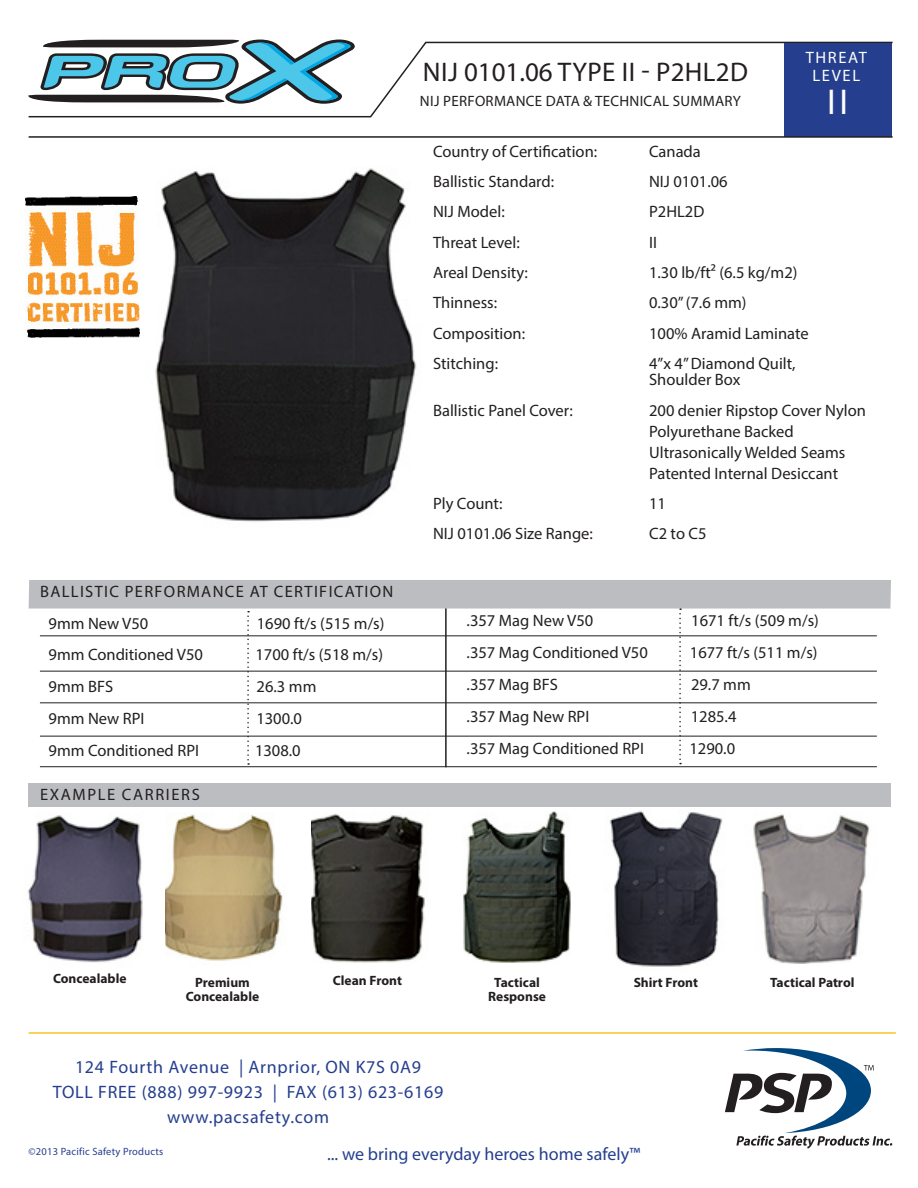
<style>
.page{position:relative;width:918px;height:1188px;background:#fff}
.page>*{position:absolute;margin:0;border:0;box-sizing:border-box;transform-origin:0 0}
.t1{font:36px "Myriad Pro";color:#fff}
.t2{font:27px "Myriad Pro";letter-spacing:.01em;color:#231f20}
.t3{font:18px "Myriad Pro";letter-spacing:.04em;color:#253f8e}
.t4{font:18px "Myriad Pro";color:#253f8e}
.t5{font:16.5px/21px "Myriad Pro";color:#231f20}
.t6{font:16.5px "Myriad Pro";letter-spacing:.08em;color:#231f20}
.t7{font:16.5px "Myriad Pro";letter-spacing:.1em;color:#231f20}
.t8{font:16.5px "Myriad Pro";letter-spacing:.1em;color:#fff}
.t9{font:15px "Myriad Pro";letter-spacing:.02em;color:#231f20}
.t10{font:700 13.5px "Myriad Pro";color:#231f20}
.t11{font:10.5px "Myriad Pro";letter-spacing:.02em;color:#253f8e}
</style>
<div class="page">
<img style="left:139px;top:168px;width:277px;height:354px">
<svg style="left:28px;top:41px;width:865px;height:77px"></svg>
<div style="left:784px;top:43px;width:108px;height:93px;background:#253f8e"></div>
<hr style="left:29px;top:136px;width:864px;height:2px;background:#231f20">
<hr style="left:40px;top:766px;width:837px;height:1px;background:#231f20">
<hr style="left:445px;top:608px;width:2px;height:159px;background:#231f20">
<svg style="left:29px;top:580px;width:862px;height:185px"></svg>
<div style="left:29px;top:783px;width:862px;height:24px;background:#bcbdc0"></div>
<svg style="left:725px;top:1048px;width:167px;height:101px"></svg>
<hr style="left:29px;top:1032px;width:867px;height:2px;background:#fec422">
<img style="left:25px;top:196px;width:114px;height:142px">
<img style="left:165px;top:814px;width:118px;height:147px">
<img style="left:311px;top:813px;width:114px;height:150px">
<img style="left:463px;top:812px;width:108px;height:151px">
<img style="left:609px;top:810px;width:114px;height:157px">
<img style="left:753px;top:814px;width:117px;height:149px">
<img style="left:27px;top:815px;width:116px;height:148px">
<img style="left:28px;top:104px;width:209px;height:8px">
<svg style="left:28px;top:40px;width:327px;height:64px"></svg>
<p class="t2" style="left:423px;top:55px;width:327px">NIJ 0101.06 TYPE II - P2HL2D</p>
<p class="t9" style="left:420px;top:91px;width:322px">NIJ PERFORMANCE DATA &amp; TECHNICAL SUMMARY</p>
<p class="t8" style="left:806px;top:47px;width:63px">THREAT</p>
<p class="t8" style="left:812px;top:65px;width:49px">LEVEL</p>
<p class="t1" style="left:827px;top:80px;width:22px">II</p>
<p class="t6" style="left:40px;top:582px;width:355px">BALLISTIC PERFORMANCE AT CERTIFICATION</p>
<p class="t5" style="left:49px;top:612px;width:101px">9mm New V50</p>
<p class="t5" style="left:257px;top:612px;width:129px">1690 ft/s (515 m/s)</p>
<p class="t5" style="left:49px;top:644px;width:156px">9mm Conditioned V50</p>
<p class="t5" style="left:255px;top:644px;width:129px">1700 ft/s (518 m/s)</p>
<p class="t5" style="left:49px;top:676px;width:66px">9mm BFS</p>
<p class="t5" style="left:257px;top:676px;width:61px">26.3 mm</p>
<p class="t5" style="left:49px;top:708px;width:97px">9mm New RPI</p>
<p class="t5" style="left:256px;top:708px;width:47px">1300.0</p>
<p class="t5" style="left:49px;top:739px;width:152px">9mm Conditioned RPI</p>
<p class="t5" style="left:255px;top:739px;width:47px">1308.0</p>
<p class="t7" style="left:40px;top:785px;width:161px">EXAMPLE CARRIERS</p>
<p class="t5" style="left:433px;top:141px;width:166px">Country of Certification:</p>
<p class="t5" style="left:649px;top:141px;width:53px">Canada</p>
<p class="t5" style="left:433px;top:171px;width:123px">Ballistic Standard:</p>
<p class="t5" style="left:649px;top:171px;width:80px">NIJ 0101.06</p>
<p class="t5" style="left:433px;top:201px;width:73px">NIJ Model:</p>
<p class="t5" style="left:649px;top:201px;width:57px">P2HL2D</p>
<p class="t5" style="left:433px;top:231px;width:88px">Threat Level:</p>
<p class="t5" style="left:649px;top:231px;width:9px">II</p>
<p class="t5" style="left:433px;top:262px;width:96px">Areal Density:</p>
<p class="t5" style="left:649px;top:262px;width:150px">1.30 lb/ft² (6.5 kg/m2)</p>
<p class="t5" style="left:433px;top:292px;width:66px">Thinness:</p>
<p class="t5" style="left:649px;top:292px;width:99px">0.30” (7.6 mm)</p>
<p class="t5" style="left:433px;top:322px;width:94px">Composition:</p>
<p class="t5" style="left:649px;top:322px;width:161px">100% Aramid Laminate</p>
<p class="t5" style="left:433px;top:353px;width:66px">Stitching:</p>
<p class="t5" style="left:649px;top:353px;width:148px">4”x 4” Diamond Quilt,</p>
<p class="t5" style="left:649px;top:369px;width:93px">Shoulder Box</p>
<p class="t5" style="left:433px;top:399px;width:141px">Ballistic Panel Cover:</p>
<p class="t5" style="left:649px;top:399px;width:218px">200 denier Ripstop Cover Nylon<br>Polyurethane Backed</p>
<p class="t5" style="left:649px;top:441px;width:198px">Ultrasonically Welded Seams</p>
<p class="t5" style="left:649px;top:462px;width:191px">Patented Internal Desiccant</p>
<p class="t5" style="left:433px;top:493px;width:71px">Ply Count:</p>
<p class="t5" style="left:649px;top:493px;width:18px">11</p>
<p class="t5" style="left:433px;top:523px;width:161px">NIJ 0101.06 Size Range:</p>
<p class="t5" style="left:649px;top:523px;width:59px">C2 to C5</p>
<p class="t5" style="left:467px;top:610px;width:128px">.357 Mag New V50</p>
<p class="t5" style="left:691px;top:610px;width:129px">1671 ft/s (509 m/s)</p>
<p class="t5" style="left:467px;top:642px;width:183px">.357 Mag Conditioned V50</p>
<p class="t5" style="left:690px;top:642px;width:129px">1677 ft/s (511 m/s)</p>
<p class="t5" style="left:467px;top:674px;width:93px">.357 Mag BFS</p>
<p class="t5" style="left:691px;top:674px;width:61px">29.7 mm</p>
<p class="t5" style="left:467px;top:706px;width:124px">.357 Mag New RPI</p>
<p class="t5" style="left:691px;top:706px;width:47px">1285.4</p>
<p class="t5" style="left:467px;top:737px;width:179px">.357 Mag Conditioned RPI</p>
<p class="t5" style="left:689px;top:737px;width:47px">1290.0</p>
<p class="t10" style="left:53px;top:969px;width:75px">Concealable</p>
<p class="t10" style="left:195px;top:974px;width:56px">Premium</p>
<p class="t10" style="left:634px;top:974px;width:66px">Shirt Front</p>
<p class="t10" style="left:186px;top:987px;width:75px">Concealable</p>
<p class="t10" style="left:333px;top:971px;width:71px">Clean Front</p>
<p class="t10" style="left:494px;top:974px;width:47px">Tactical</p>
<p class="t10" style="left:488px;top:987px;width:59px">Response</p>
<p class="t3" style="left:75px;top:1056px;width:348px">124 Fourth Avenue | Arnprior, ON K7S 0A9</p>
<p class="t3" style="left:53px;top:1081px;width:392px">TOLL FREE (888) 997-9923 | FAX (613) 623-6169</p>
<p class="t3" style="left:167px;top:1106px;width:164px">www.pacsafety.com</p>
<p class="t11" style="left:29px;top:1145px;width:136px">©2013 Pacific Safety Products</p>
<p class="t4" style="left:327px;top:1143px;width:315px">... we bring everyday heroes home safely™</p>
<p class="t10" style="left:770px;top:974px;width:86px">Tactical Patrol</p>
</div>
